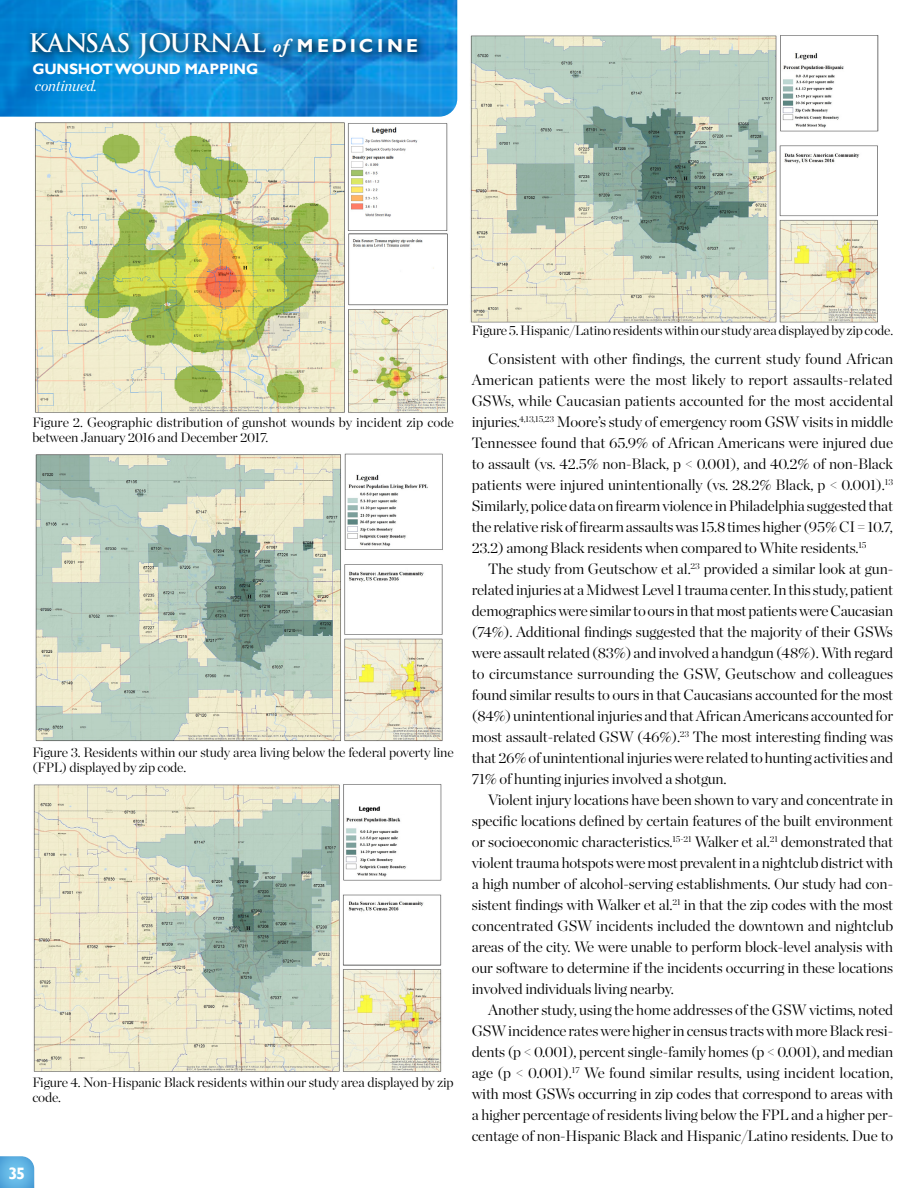
<style>
.page{position:relative;width:918px;height:1188px;background:#fff}
.page>*{position:absolute;margin:0;border:0;box-sizing:border-box;transform-origin:0 0}
.t1{font:700 24.9px "Trajan Pro";color:#fff}
.t2{font:700 16.5px "Gill Sans";color:#fff}
.t3{font:300 15px/21px "Chronicle Display";letter-spacing:-.01em;color:#000;text-align:justify}
.t4{font:700 15px "Gill Sans";letter-spacing:-.01em;color:#fff}
.t5{font:italic 15px "Chronicle Display";letter-spacing:-.01em;color:#fff}
.t6{font:300 13.5px/15px "Chronicle Display";letter-spacing:-.01em;color:#000}
.s1{font-family:"Adobe Garamond Pro";font-style:italic;font-size:18.75px}
.s2{font-family:"Gill Sans";font-size:18.75px}
</style>
<div class="page">
<img style="left:0;top:0;width:457px;height:117px">
<svg style="left:26px;top:27px;width:402px;height:41px;background:#107abd"></svg>
<svg style="left:0;top:1156px;width:35px;height:32px"></svg>
<img style="left:35px;top:122px;width:413px;height:291px">
<img style="left:35px;top:453px;width:408px;height:289px">
<img style="left:33px;top:784px;width:409px;height:288px">
<img style="left:470px;top:35px;width:409px;height:288px">
<h1 class="t1" style="left:28px;top:28px;width:391px">KANSAS JOURNAL <span class="s1">of</span> <span class="s2">M EDIC I N E</span></h1>
<p class="t4" style="left:32px;top:60px;width:227px">GUNSHOT WOUND MAPPING</p>
<p class="t5" style="left:35px;top:74px;width:64px">continued.</p>
<p class="t6" style="left:32px;top:413px;width:423px">Figure 2. Geographic distribution of gunshot wounds by incident zip code between January 2016 and December 2017.</p>
<p class="t6" style="left:32px;top:743px;width:423px">Figure 3. Residents within our study area living below the federal poverty line (FPL) displayed by zip code.</p>
<p class="t6" style="left:32px;top:1073px;width:423px">Figure 4. Non-Hispanic Black residents within our study area displayed by zip code.</p>
<p class="t2" style="left:8px;top:1163px;width:18px">35</p>
<p class="t6" style="left:472px;top:322px;width:423px">Figure 5. Hispanic/Latino residents within our study area displayed by zip code.</p>
<p class="t3" style="left:472px;top:347px;width:423px;text-indent:17px">Consistent with other findings, the current study found African American patients were the most likely to report assaults-related GSWs, while Caucasian patients accounted for the most accidental injuries.<sup>4,13,15,23</sup> Moore’s study of emergency room GSW visits in middle Tennessee found that 65.9% of African Americans were injured due to assault (vs. 42.5% non-Black, p &lt; 0.001), and 40.2% of non-Black patients were injured unintentionally (vs. 28.2% Black, p &lt; 0.001).<sup>13<br></sup>Similarly, police data on firearm violence in Philadelphia suggested that the relative risk of firearm assaults was 15.8 times higher (95% CI = 10.7, 23.2) among Black residents when compared to White residents.<sup>15</sup></p>
<p class="t3" style="left:472px;top:557px;width:423px;text-indent:17px">The study from Geutschow et al.<sup>23</sup> provided a similar look at gun&shy;related injuries at a Midwest Level 1 trauma center. In this study, patient demographics were similar to ours in that most patients were Caucasian (74%). Additional findings suggested that the majority of their GSWs were assault related (83%) and involved a handgun (48%). With regard to circumstance surrounding the GSW, Geutschow and colleagues found similar results to ours in that Caucasians accounted for the most (84%) unintentional injuries and that African Americans accounted for most assault-related GSW (46%).<sup>23</sup> The most interesting finding was that 26% of unintentional injuries were related to hunting activities and 71% of hunting injuries involved a shotgun.</p>
<p class="t3" style="left:472px;top:788px;width:423px;text-indent:17px">Violent injury locations have been shown to vary and concentrate in specific locations defined by certain features of the built environment or socioeconomic characteristics.<sup>15-21</sup> Walker et al.<sup>21</sup> demonstrated that violent trauma hotspots were most prevalent in a nightclub district with a high number of alcohol-serving establishments. Our study had con&shy;sistent findings with Walker et al.<sup>21</sup> in that the zip codes with the most concentrated GSW incidents included the downtown and nightclub areas of the city. We were unable to perform block-level analysis with our software to determine if the incidents occurring in these locations involved individuals living nearby.</p>
<p class="t3" style="left:472px;top:998px;width:423px;text-indent:17px">Another study, using the home addresses of the GSW victims, noted GSW incidence rates were higher in census tracts with more Black resi&shy;dents (p &lt; 0.001), percent single-family homes (p &lt; 0.001), and median age (p &lt; 0.001).<sup>17</sup> We found similar results, using incident location, with most GSWs occurring in zip codes that correspond to areas with a higher percentage of residents living below the FPL and a higher per&shy;centage of non-Hispanic Black and Hispanic/Latino residents. Due to</p>
</div>
